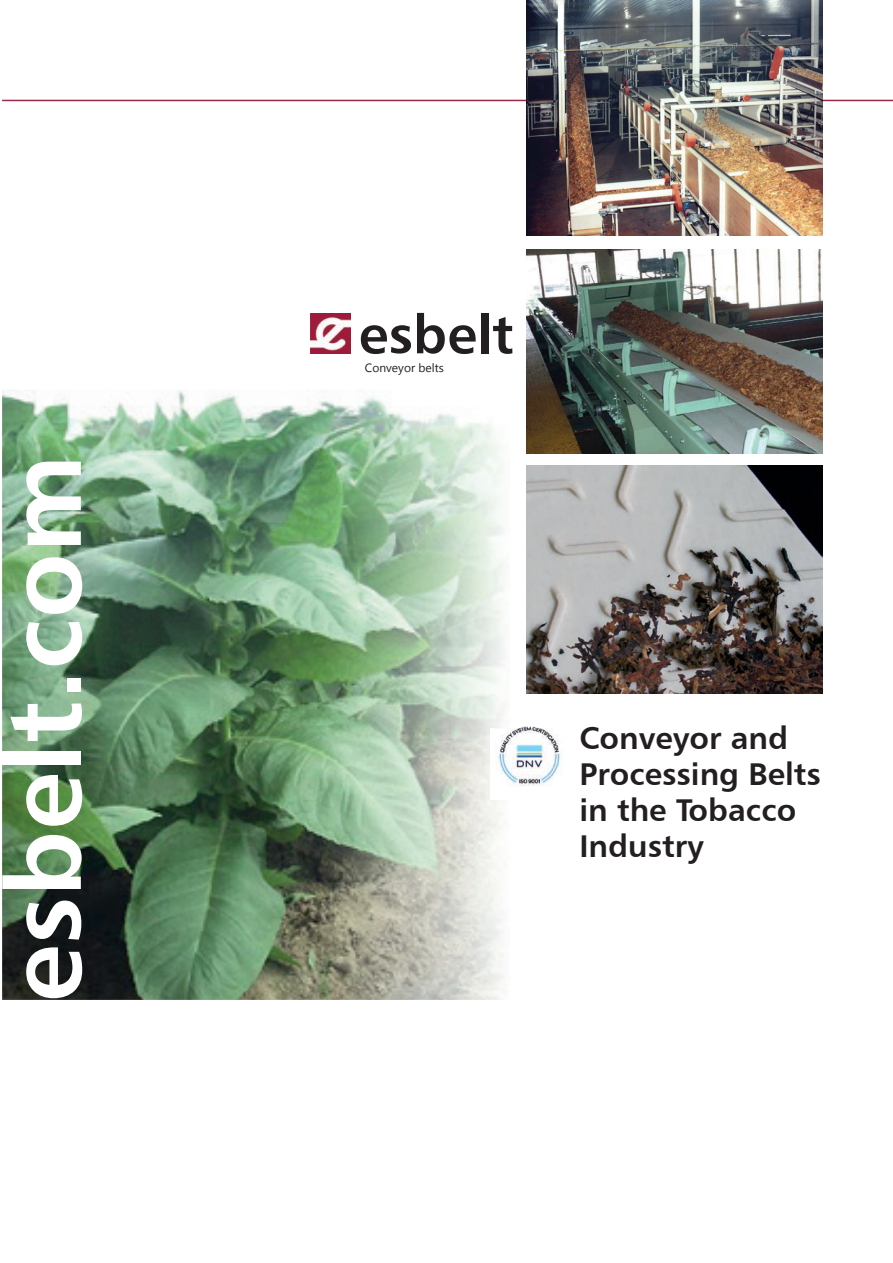
<style>
.page{position:relative;width:893px;height:1263px;background:#fff}
.page>*{position:absolute;margin:0;border:0;box-sizing:border-box;transform-origin:0 0}
.t1{font:105px "Humanist 777 BT Bold B";color:#fff}
.t2{font:54px "Humanist 777 BT Bold B";color:#231f20}
.t3{font:31.5px/36px "Humanist 777 BT Bold B";color:#231f20}
.t4{font:12px "Myanmar Text";color:#231f20}
</style>
<div class="page">
<img style="left:2px;top:390px;width:503px;height:610px">
<img style="left:527px;top:466px;width:296px;height:227px">
<img style="left:527px;top:250px;width:296px;height:203px">
<hr style="left:2px;top:100px;width:891px;height:1px;background:#9c2848">
<img style="left:527px;top:0;width:296px;height:236px">
<img style="left:311px;top:314px;width:40px;height:40px">
<div style="left:490px;top:728px;width:76px;height:72px;background:#fff"></div>
<img style="left:495px;top:722px;width:66px;height:64px">
<h1 class="t1" style="left:-22px;top:1002px;width:549px;rotate:-90deg">esbelt.com</h1>
<h2 class="t2" style="left:359px;top:300px;width:157px">esbelt</h2>
<p class="t4" style="left:365px;top:361px;width:80px">Conveyor belts</p>
<p class="t3" style="left:579px;top:719px;width:243px">Conveyor and<br>Processing Belts in the Tobacco<br>Industry</p>
</div>
